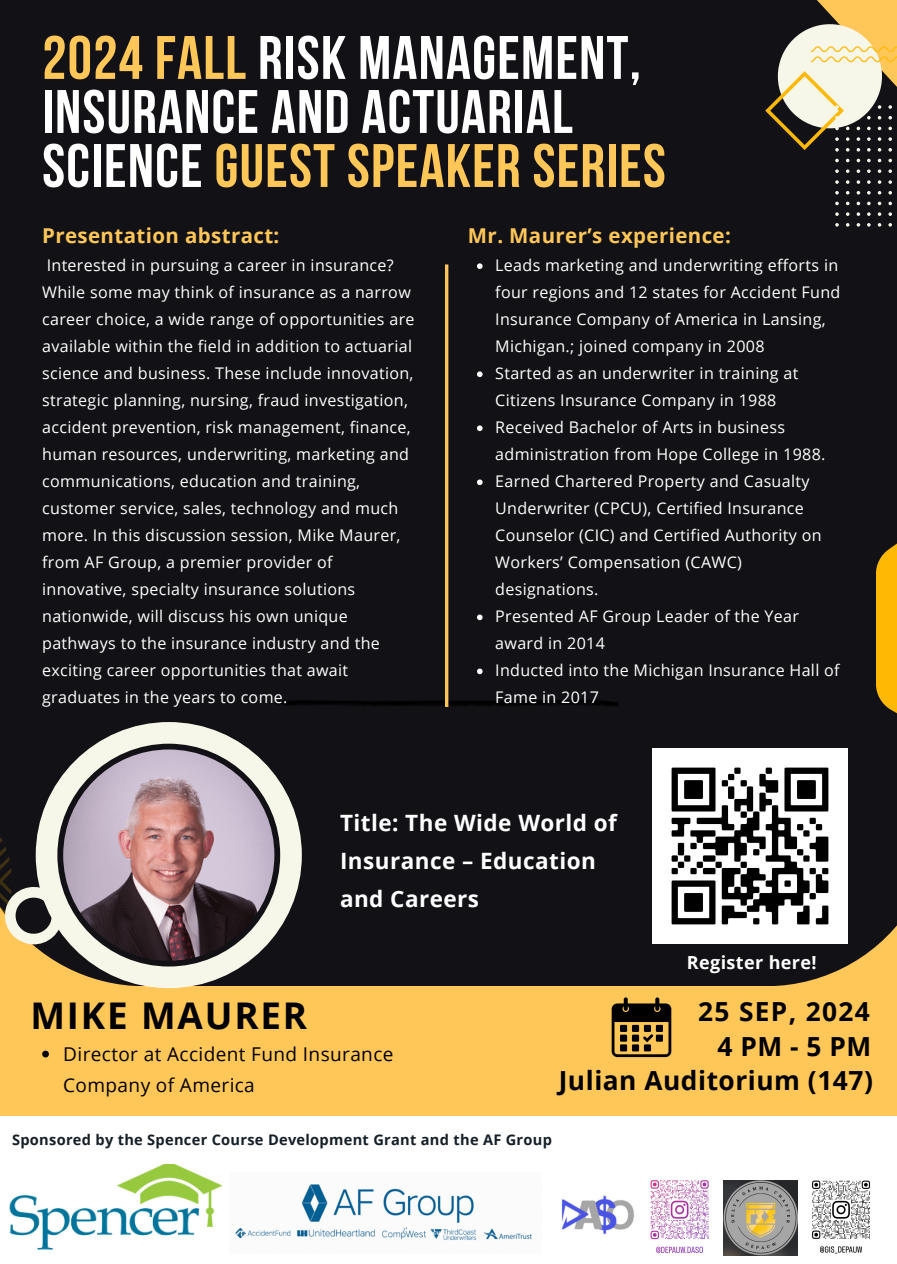
<style>
.page{position:relative;width:897px;height:1264px;background:#fff}
.page>*{position:absolute;margin:0;border:0;box-sizing:border-box;transform-origin:0 0}
.t1{font:700 61.2px/54px "Bebas Neue";letter-spacing:.02em;color:#fff}
.t2{font:700 36.75px "Open Sans";letter-spacing:.05em;color:#000}
.t3{font:700 26.25px "Open Sans";letter-spacing:.02em;color:#000}
.t4{font:700 26.25px "Open Sans";letter-spacing:.05em;color:#000}
.t5{font:700 22.5px/38.2px "Open Sans";letter-spacing:.02em;color:#fff}
.t6{font:700 20.4px "Open Sans";letter-spacing:.02em;color:#ffc658}
.t7{font:19.05px/31.5px "Open Sans";letter-spacing:.02em;color:#000}
.t8{font:700 18px "Open Sans";letter-spacing:.02em;color:#fff}
.t9{font:16.05px/27px "Open Sans";letter-spacing:.02em;color:#fff}
.t10{font:700 14.55px "Open Sans";letter-spacing:.02em;color:#151f28}
.s1{color:#ffc658}
</style>
<div class="page">
<div style="left:0;top:0;width:897px;height:1263px;background:#ffc658"></div>
<div style="left:0;top:0;width:897px;height:986px;background:#121216"></div>
<svg style="left:765px;top:24px;width:132px;height:203px"></svg>
<div style="left:0;top:1116px;width:897px;height:147px;background:#fff"></div>
<svg style="left:876px;top:543px;width:21px;height:171px;background:#e4a606"></svg>
<svg style="left:36px;top:722px;width:266px;height:266px"></svg>
<svg style="left:0;top:756px;width:72px;height:197px"></svg>
<img style="left:723px;top:1180px;width:75px;height:75px">
<img style="left:9px;top:1164px;width:214px;height:86px">
<img style="left:551px;top:1172px;width:83px;height:62px">
<img style="left:650px;top:1180px;width:59px;height:74px">
<img style="left:812px;top:1180px;width:59px;height:74px">
<img style="left:235px;top:1184px;width:297px;height:57px">
<svg style="left:611px;top:997px;width:60px;height:60px"></svg>
<div style="left:267px;top:699px;width:359px;height:7px;background:#000"></div>
<hr style="left:445px;top:264px;width:3px;height:443px;background:#ffc658">
<img style="left:652px;top:749px;width:195px;height:194px">
<svg style="left:42px;top:1050px;width:7px;height:7px"></svg>
<svg style="left:477px;top:263px;width:5px;height:6px"></svg>
<svg style="left:477px;top:371px;width:5px;height:6px"></svg>
<svg style="left:477px;top:425px;width:5px;height:6px"></svg>
<svg style="left:477px;top:479px;width:5px;height:6px"></svg>
<svg style="left:477px;top:614px;width:5px;height:6px"></svg>
<svg style="left:477px;top:668px;width:5px;height:6px"></svg>
<p class="t1" style="left:42px;top:37px;width:625px"><span class="s1">2024 FALL</span> RISK MANAGEMENT,<br>INSURANCE AND ACTUARIAL<br>SCIENCE <span class="s1">GUEST SPEAKER SERIES</span></p>
<h5 class="t6" style="left:42px;top:221px;width:239px">Presentation abstract:</h5>
<h6 class="t9" style="left:42px;top:251px;width:374px">Interested in pursuing a career in insurance?<br>While some may think of insurance as a narrow career choice, a wide range of opportunities are available within the field in addition to actuarial science and business. These include innovation, strategic planning, nursing, fraud investigation, accident prevention, risk management, finance, human resources, underwriting, marketing and communications, education and training, customer service, sales, technology and much more. In this discussion session, Mike Maurer, from AF Group, a premier provider of innovative, specialty insurance solutions nationwide, will discuss his own unique pathways to the insurance industry and the exciting career opportunities that await graduates in the years to come.</h6>
<p class="t6" style="left:468px;top:221px;width:264px">Mr. Maurer’s experience:</p>
<h2 class="t9" style="left:495px;top:251px;width:347px">Leads marketing and underwriting efforts in four regions and 12 states for Accident Fund Insurance Company of America in Lansing, Michigan.; joined company in 2008</h2>
<p class="t9" style="left:495px;top:359px;width:305px">Started as an underwriter in training at<br>Citizens Insurance Company in 1988</p>
<p class="t9" style="left:495px;top:413px;width:332px">Received Bachelor of Arts in business administration from Hope College in 1988.</p>
<h3 class="t9" style="left:495px;top:467px;width:328px">Earned Chartered Property and Casualty Underwriter (CPCU), Certified Insurance Counselor (CIC) and Certified Authority on Workers’ Compensation (CAWC) designations.</h3>
<h3 class="t9" style="left:495px;top:602px;width:305px">Presented AF Group Leader of the Year award in 2014</h3>
<h4 class="t9" style="left:495px;top:656px;width:346px">Inducted into the Michigan Insurance Hall of<br>Fame in 2017</h4>
<p class="t5" style="left:340px;top:802px;width:278px">Title: The Wide World of<br>Insurance – Education and Careers</p>
<p class="t8" style="left:687px;top:949px;width:131px">Register here!</p>
<p class="t2" style="left:30px;top:990px;width:278px">MIKE MAURER</p>
<p class="t7" style="left:63px;top:1037px;width:332px">Director at Accident Fund Insurance<br>Company of America</p>
<p class="t4" style="left:698px;top:993px;width:173px">25 SEP, 2024</p>
<p class="t3" style="left:717px;top:1027px;width:155px">4PM-5PM</p>
<p class="t3" style="left:558px;top:1061px;width:316px">Julian Auditorium (147)</p>
<p class="t10" style="left:12px;top:1129px;width:541px">Sponsored by the Spencer Course Development Grant and the AF Group</p>
</div>
